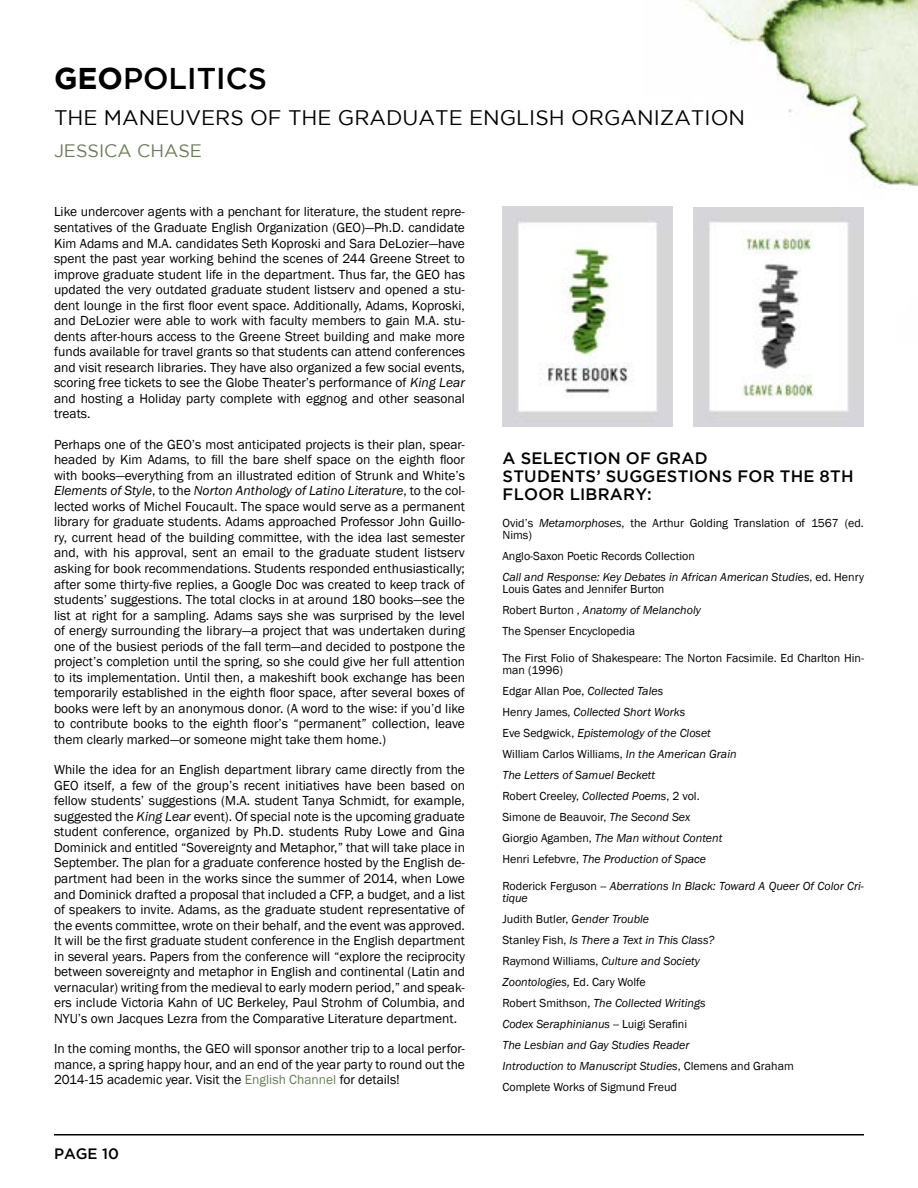
<style>
.page{position:relative;width:918px;height:1188px;background:#fff}
.page>*{position:absolute;margin:0;border:0;box-sizing:border-box;transform-origin:0 0}
.t1{font:500 30px "Gotham";color:#000}
.t2{font:21px "Gotham";color:#000}
.t3{font:18px "Gotham";color:#6a7d56}
.t4{font:500 16.5px "Gotham";color:#000}
.t5{font:500 15px "Gotham";color:#000}
.t6{font:13.5px/15.6px "Franklin Gothic";color:#000;text-align:justify}
.t7{font:italic 12px/21px "Franklin Gothic";color:#000}
.t8{font:12px/12px "Franklin Gothic";color:#000}
.s1{font-weight:700}
.s2{font-style:italic}
.s3{color:#6a7d56}
.s4{font-style:normal}
</style>
<div class="page">
<img style="left:644px;top:0;width:274px;height:401px">
<hr style="left:54px;top:1134px;width:810px;height:2px;background:#000">
<img style="left:694px;top:207px;width:170px;height:220px">
<img style="left:502px;top:207px;width:171px;height:220px">
<h1 class="t1" style="left:54px;top:61px;width:215px"><span class="s1">GEO</span>POLITICS</h1>
<h2 class="t2" style="left:54px;top:106px;width:693px">THE MANEUVERS OF THE GRADUATE ENGLISH ORGANIZATION</h2>
<h3 class="t3" style="left:54px;top:141px;width:149px">JESSICA CHASE</h3>
<p class="t6" style="left:54px;top:205px;width:413px">Like undercover agents with a penchant for literature, the student repre&shy;sentatives of the Graduate English Organization (GEO)—Ph.D. candidate Kim Adams and M.A. candidates Seth Koproski and Sara DeLozier—have spent the past year working behind the scenes of 244 Greene Street to improve graduate student life in the department. Thus far, the GEO has updated the very outdated graduate student listserv and opened a stu&shy;dent lounge in the first floor event space. Additionally, Adams, Koproski, and DeLozier were able to work with faculty members to gain M.A. stu&shy;dents after-hours access to the Greene Street building and make more funds available for travel grants so that students can attend conferences and visit research libraries. They have also organized a few social events, scoring free tickets to see the Globe Theater’s performance of <span class="s2">King Lear </span>and hosting a Holiday party complete with eggnog and other seasonal treats.</p>
<p class="t6" style="left:54px;top:437px;width:413px">Perhaps one of the GEO’s most anticipated projects is their plan, spear&shy;headed by Kim Adams, to fill the bare shelf space on the eighth floor with books—everything from an illustrated edition of Strunk and White’s <span class="s2">Elements of Style</span>, to the <span class="s2">Norton Anthology of Latino Literature</span>, to the col&shy;lected works of Michel Foucault. The space would serve as a permanent library for graduate students. Adams approached Professor John Guillo&shy;ry, current head of the building committee, with the idea last semester and, with his approval, sent an email to the graduate student listserv asking for book recommendations. Students responded enthusiastically; after some thirty-five replies, a Google Doc was created to keep track of students’ suggestions. The total clocks in at around 180 books—see the list at right for a sampling. Adams says she was surprised by the level of energy surrounding the library—a project that was undertaken during one of the busiest periods of the fall term—and decided to postpone the project’s completion until the spring, so she could give her full attention to its implementation. Until then, a makeshift book exchange has been temporarily established in the eighth floor space, after several boxes of books were left by an anonymous donor. (A word to the wise: if you’d like to contribute books to the eighth floor’s “permanent” collection, leave them clearly marked—or someone might take them home.)</p>
<p class="t6" style="left:54px;top:762px;width:413px">While the idea for an English department library came directly from the GEO itself, a few of the group’s recent initiatives have been based on fellow students’ suggestions (M.A. student Tanya Schmidt, for example, suggested the <span class="s2">King Lear</span> event). Of special note is the upcoming graduate student conference, organized by Ph.D. students Ruby Lowe and Gina Dominick and entitled “Sovereignty and Metaphor,” that will take place in September. The plan for a graduate conference hosted by the English de&shy;partment had been in the works since the summer of 2014, when Lowe and Dominick drafted a proposal that included a CFP, a budget, and a list of speakers to invite. Adams, as the graduate student representative of the events committee, wrote on their behalf, and the event was approved.<br>It will be the first graduate student conference in the English department in several years. Papers from the conference will “explore the reciprocity between sovereignty and metaphor in English and continental (Latin and vernacular) writing from the medieval to early modern period,” and speak&shy;ers include Victoria Kahn of UC Berkeley, Paul Strohm of Columbia, and NYU’s own Jacques Lezra from the Comparative Literature department.</p>
<p class="t6" style="left:54px;top:1041px;width:413px">In the coming months, the GEO will sponsor another trip to a local perfor&shy;mance, a spring happy hour, and an end of the year party to round out the 2014-15 academic year. Visit the <span class="s3">English Channel</span> for details!</p>
<p class="t5" style="left:54px;top:1145px;width:66px">PAGE 10</p>
<p class="t4" style="left:503px;top:448px;width:31px">A SELECTION</p>
<p class="t4" style="left:626px;top:448px;width:44px">OF GRAD</p>
<p class="t4" style="left:503px;top:466px;width:13px">STUDENTS</p>
<p class="t4" style="left:596px;top:466px;width:22px">’ SUGGESTIONS</p>
<p class="t4" style="left:737px;top:466px;width:13px">FOR</p>
<p class="t4" style="left:780px;top:466px;width:13px">THE</p>
<p class="t4" style="left:820px;top:466px;width:23px">8TH</p>
<p class="t4" style="left:503px;top:484px;width:25px">FLOOR</p>
<p class="t4" style="left:570px;top:484px;width:23px">LIBRARY</p>
<p class="t4" style="left:647px;top:484px;width:6px">:</p>
<p class="t8" style="left:502px;top:517px;width:363px">Ovid’s <span class="s2">Metamorphoses</span>, the Arthur Golding Translation of 1567 (ed.<br>Nims)</p>
<p class="t7" style="left:502px;top:545px;width:363px"><span class="s4">Anglo-Saxon Poetic Records Collection<br></span>Call and Response: Key Debates in African American Studies<span class="s4">, ed. Henry</span></p>
<p class="t8" style="left:502px;top:578px;width:200px;line-height:21px">Louis Gates and Jennifer Burton<br>Robert Burton , <span class="s2">Anatomy of Melancholy<br></span>The Spenser Encyclopedia</p>
<p class="t8" style="left:502px;top:652px;width:363px">The First Folio of Shakespeare: The Norton Facsimile. Ed Charlton Hin&shy;man (1996)</p>
<p class="t7" style="left:502px;top:680px;width:236px"><span class="s4">Edgar Allan Poe,</span> Collected Tales<br><span class="s4">Henry James,</span> Collected Short Works<br><span class="s4">Eve Sedgwick,</span> Epistemology of the Closet <span class="s4">William Carlos Williams,</span> In the American Grain The Letters of Samuel Beckett<br><span class="s4">Robert Creeley,</span> Collected Poems<span class="s4">, 2 vol.<br>Simone de Beauvoir,</span> The Second Sex<br><span class="s4">Giorgio Agamben,</span> The Man without Content <span class="s4">Henri Lefebvre,</span> The Production of Space</p>
<p class="t7" style="left:502px;top:880px;width:363px;line-height:12px"><span class="s4">Roderick Ferguson --</span> Aberrations In Black: Toward A Queer Of Color Cri&shy;tique</p>
<p class="t7" style="left:502px;top:908px;width:293px"><span class="s4">Judith Butler,</span> Gender Trouble<br><span class="s4">Stanley Fish,</span> Is There a Text in This Class?<br><span class="s4">Raymond Williams,</span> Culture and Society<br>Zoontologies, <span class="s4">Ed. Cary Wolfe<br>Robert Smithson,</span> The Collected Writings<br>Codex Seraphinianus <span class="s4">-- Luigi Serafini<br></span>The Lesbian and Gay Studies Reader<br>Introduction to Manuscript Studies<span class="s4">, Clemens and Graham Complete Works of Sigmund Freud</span></p>
</div>
